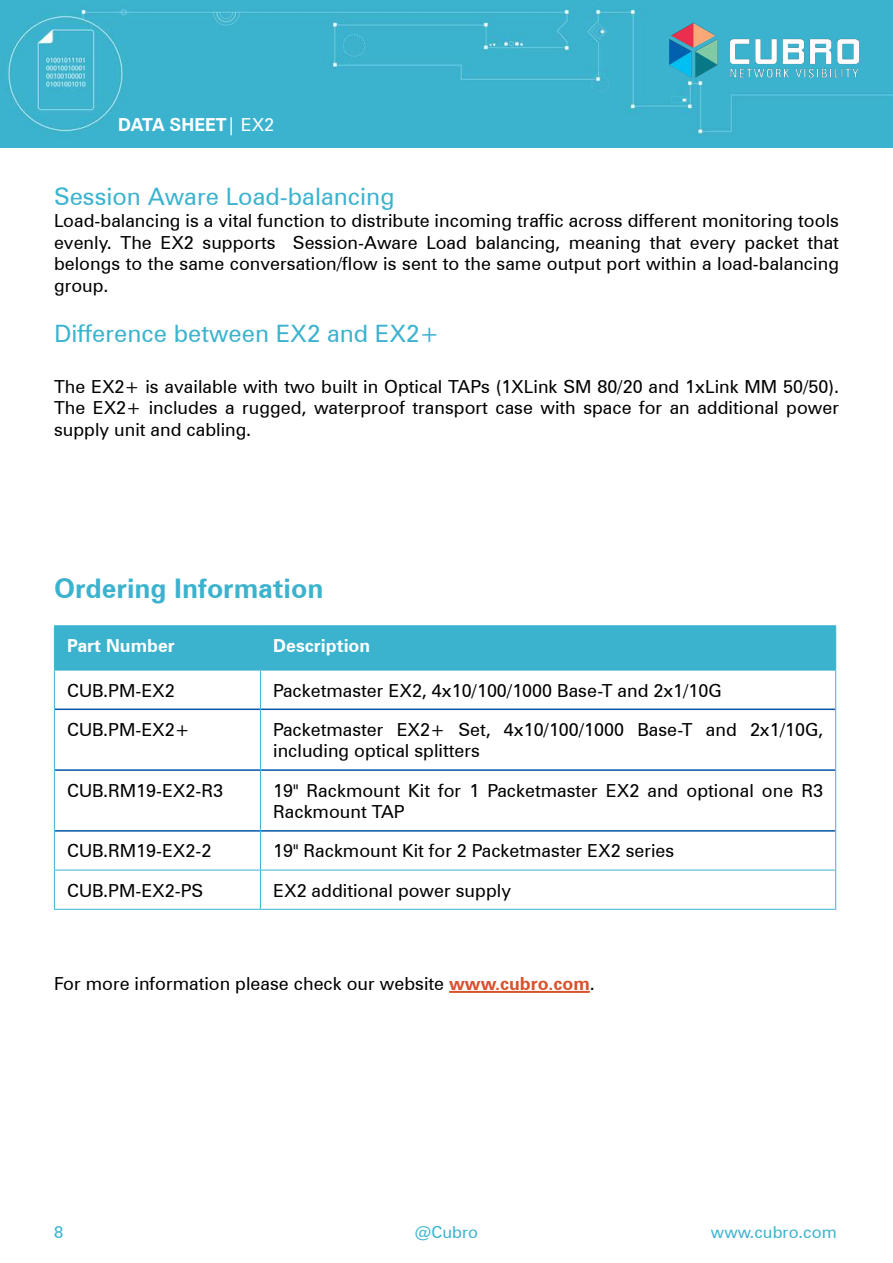
<style>
.page{position:relative;width:893px;height:1263px;background:#fff}
.page>*{position:absolute;margin:0;border:0;box-sizing:border-box;transform-origin:0 0}
.t1{font:700 27px "Zurich BT";color:#3cb3ce}
.t2{font:24px "Zurich BT";color:#3cb3ce}
.t3{font:18px/21.6px "Zurich BT";color:#000;text-align:justify}
.t4{font:700 18px "Zurich BT";color:#fff}
.t5{font:16.5px "Zurich BT";color:#3cb3ce}
.s1{font-weight:400}
.s2{font-weight:700;color:#d8522c}
</style>
<div class="page">
<img style="left:0;top:0;width:893px;height:147px">
<img style="left:669px;top:17px;width:189px;height:65px">
<hr style="left:449px;top:991px;width:141px;height:2px;background:#d8522c">
<div style="left:55px;top:626px;width:780px;height:44px;background:#3cb3ce"></div>
<svg style="left:55px;top:671px;width:780px;height:238px"></svg>
<hr style="left:55px;top:708px;width:205px;height:2px;background:#0056a4">
<hr style="left:261px;top:708px;width:574px;height:2px;background:#0056a4">
<hr style="left:55px;top:769px;width:205px;height:2px;background:#0056a4">
<hr style="left:261px;top:769px;width:574px;height:2px;background:#0056a4">
<hr style="left:55px;top:830px;width:205px;height:2px;background:#0056a4">
<hr style="left:261px;top:830px;width:574px;height:2px;background:#0056a4">
<hr style="left:54px;top:625px;width:206px;height:1px;background:#3cb3ce">
<hr style="left:54px;top:626px;width:1px;height:44px;background:#3cb3ce">
<hr style="left:54px;top:870px;width:1px;height:39px;background:#3cb3ce">
<hr style="left:54px;top:909px;width:206px;height:1px;background:#3cb3ce">
<hr style="left:260px;top:625px;width:576px;height:1px;background:#3cb3ce">
<hr style="left:260px;top:626px;width:1px;height:44px;background:#3cb3ce">
<hr style="left:835px;top:626px;width:1px;height:44px;background:#3cb3ce">
<hr style="left:260px;top:670px;width:1px;height:39px;background:#3cb3ce">
<hr style="left:260px;top:709px;width:1px;height:61px;background:#3cb3ce">
<hr style="left:260px;top:770px;width:1px;height:61px;background:#3cb3ce">
<hr style="left:260px;top:831px;width:1px;height:39px;background:#3cb3ce">
<hr style="left:260px;top:870px;width:1px;height:39px;background:#3cb3ce">
<hr style="left:835px;top:870px;width:1px;height:39px;background:#3cb3ce">
<hr style="left:260px;top:909px;width:576px;height:1px;background:#3cb3ce">
<hr style="left:54px;top:670px;width:206px;height:1px;background:#3cb3ce">
<hr style="left:54px;top:670px;width:1px;height:39px;background:#3cb3ce">
<hr style="left:260px;top:670px;width:576px;height:1px;background:#3cb3ce">
<hr style="left:835px;top:670px;width:1px;height:39px;background:#3cb3ce">
<hr style="left:54px;top:709px;width:1px;height:61px;background:#3cb3ce">
<hr style="left:835px;top:709px;width:1px;height:61px;background:#3cb3ce">
<hr style="left:54px;top:770px;width:1px;height:61px;background:#3cb3ce">
<hr style="left:835px;top:770px;width:1px;height:61px;background:#3cb3ce">
<hr style="left:54px;top:831px;width:1px;height:39px;background:#3cb3ce">
<hr style="left:835px;top:831px;width:1px;height:39px;background:#3cb3ce">
<hr style="left:54px;top:870px;width:206px;height:1px;background:#3cb3ce">
<hr style="left:260px;top:870px;width:576px;height:1px;background:#3cb3ce">
<p class="t4" style="left:118px;top:114px;width:158px">DATA SHEET<span class="s1">| EX2</span></p>
<h2 class="t2" style="left:54px;top:182px;width:342px">Session Aware Load-balancing</h2>
<p class="t3" style="left:54px;top:210px;width:786px">Load-balancing is a vital function to distribute incoming traffic across different monitoring tools evenly. The EX2 supports Session-Aware Load balancing, meaning that every packet that belongs to the same conversation/flow is sent to the same output port within a load-balancing group.</p>
<h2 class="t2" style="left:54px;top:319px;width:387px">Difference between EX2 and EX2+</h2>
<p class="t3" style="left:54px;top:375px;width:786px">The EX2+ is available with two built in Optical TAPs (1XLink SM 80/20 and 1xLink MM 50/50).<br>The EX2+ includes a rugged, waterproof transport case with space for an additional power supply unit and cabling.</p>
<h1 class="t1" style="left:54px;top:572px;width:271px">Ordering Information</h1>
<p class="t4" style="left:67px;top:635px;width:109px">Part Number</p>
<p class="t4" style="left:273px;top:635px;width:99px">Description</p>
<p class="t3" style="left:67px;top:679px;width:109px">CUB.PM-EX2</p>
<p class="t3" style="left:273px;top:679px;width:450px">Packetmaster EX2, 4x10/100/1000 Base-T and 2x1/10G</p>
<p class="t3" style="left:67px;top:718px;width:124px">CUB.PM-EX2+</p>
<p class="t3" style="left:273px;top:718px;width:551px">Packetmaster EX2+ Set, 4x10/100/1000 Base-T and 2x1/10G, including optical splitters</p>
<p class="t3" style="left:67px;top:779px;width:157px">CUB.RM19-EX2-R3</p>
<p class="t3" style="left:273px;top:779px;width:551px">19" Rackmount Kit for 1 Packetmaster EX2 and optional one R3<br>Rackmount TAP</p>
<p class="t3" style="left:67px;top:840px;width:146px">CUB.RM19-EX2-2</p>
<p class="t3" style="left:273px;top:840px;width:403px">19" Rackmount Kit for 2 Packetmaster EX2 series</p>
<p class="t3" style="left:67px;top:879px;width:138px">CUB.PM-EX2-PS</p>
<p class="t3" style="left:273px;top:879px;width:239px">EX2 additional power supply</p>
<p class="t3" style="left:54px;top:973px;width:542px">For more information please check our website <span class="s2">www.cubro.com</span>.</p>
<p class="t5" style="left:54px;top:1222px;width:11px">8</p>
<p class="t5" style="left:415px;top:1222px;width:65px">@Cubro</p>
<p class="t5" style="left:711px;top:1222px;width:127px">www.cubro.com</p>
</div>
